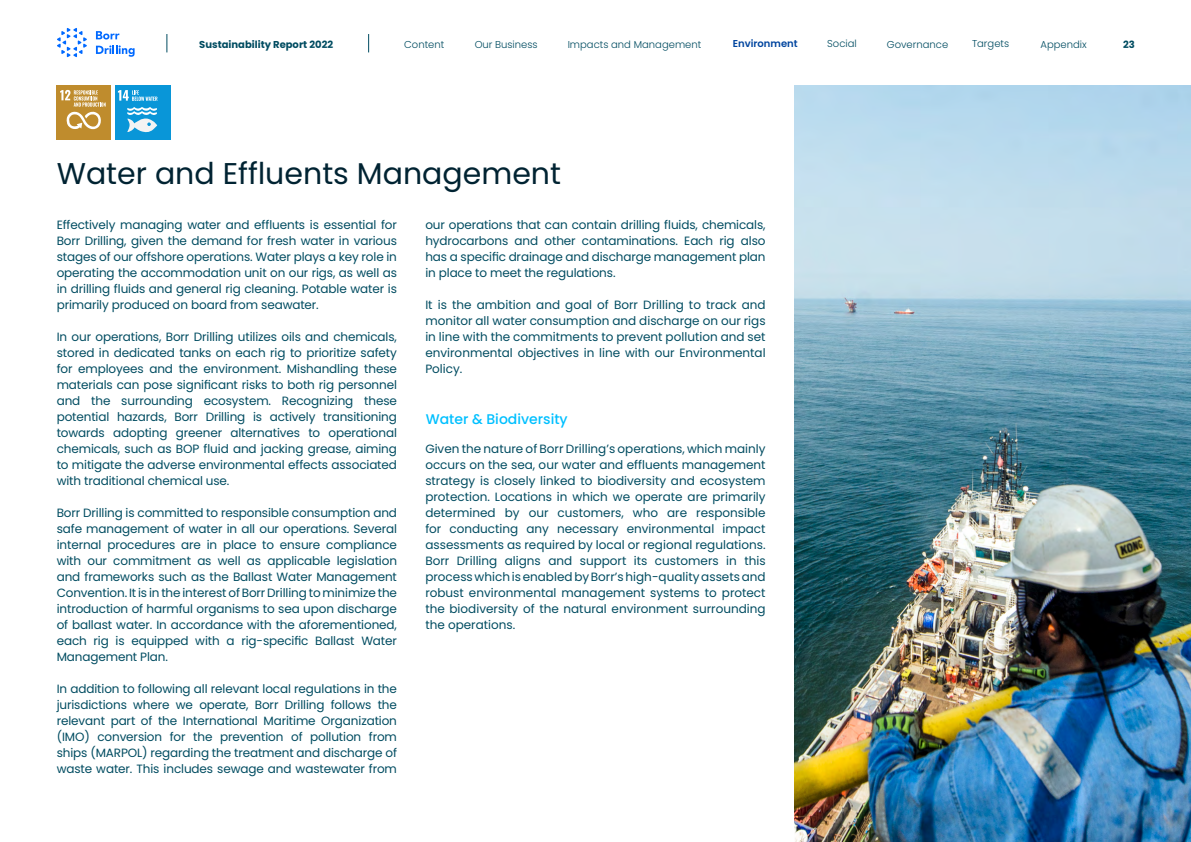
<style>
.page{position:relative;width:1191px;height:842px;background:#fff}
.page>*{position:absolute;margin:0;border:0;box-sizing:border-box;transform-origin:0 0}
.t1{font:30px "Poppins";color:#002332}
.t2{font:500 14px "Poppins";color:#00c0ff}
.t3{font:12px/16px "Poppins";letter-spacing:-.01em;color:#004c61;text-align:justify}
.t4{font:300 10px "Poppins";color:#004c61}
.t5{font:700 10px "Poppins";color:#004c61}
.t6{font:600 10px "Poppins";color:#00459f}
</style>
<div class="page">
<img style="left:794px;top:85px;width:397px;height:757px">
<div style="left:57px;top:85px;width:54px;height:54px;background:#bf8c2d"></div>
<svg style="left:60px;top:90px;width:46px;height:40px"></svg>
<div style="left:115px;top:85px;width:55px;height:54px;background:#0996d8"></div>
<svg style="left:127px;top:107px;width:30px;height:26px"></svg>
<svg style="left:118px;top:90px;width:39px;height:11px"></svg>
<svg style="left:167px;top:34px;width:1px;height:18px"></svg>
<svg style="left:368px;top:34px;width:1px;height:18px"></svg>
<svg style="left:96px;top:31px;width:39px;height:26px"></svg>
<svg style="left:57px;top:28px;width:30px;height:29px"></svg>
<p class="t5" style="left:199px;top:39px;width:135px">Sustainability Report 2022</p>
<p class="t4" style="left:404px;top:39px;width:42px">Content</p>
<p class="t4" style="left:474px;top:39px;width:65px">Our Business</p>
<p class="t4" style="left:567px;top:39px;width:135px">Impacts and Management</p>
<p class="t6" style="left:733px;top:38px;width:66px">Environment</p>
<p class="t4" style="left:827px;top:38px;width:31px">Social</p>
<p class="t4" style="left:887px;top:39px;width:63px">Governance</p>
<p class="t4" style="left:972px;top:38px;width:39px">Targets</p>
<p class="t4" style="left:1040px;top:39px;width:48px">Appendix</p>
<p class="t5" style="left:1123px;top:39px;width:13px">23</p>
<h1 class="t1" style="left:57px;top:156px;width:506px">Water and Effluents Management</h1>
<p class="t3" style="left:57px;top:217px;width:342px">Effectively managing water and effluents is essential for Borr Drilling, given the demand for fresh water in various stages of our offshore operations. Water plays a key role in operating the accommodation unit on our rigs, as well as in drilling fluids and general rig cleaning. Potable water is primarily produced on board from seawater.</p>
<p class="t3" style="left:57px;top:329px;width:342px">In our operations, Borr Drilling utilizes oils and chemicals, stored in dedicated tanks on each rig to prioritize safety for employees and the environment. Mishandling these materials can pose significant risks to both rig personnel and the surrounding ecosystem. Recognizing these potential hazards, Borr Drilling is actively transitioning towards adopting greener alternatives to operational chemicals, such as BOP fluid and jacking grease, aiming to mitigate the adverse environmental effects associated with traditional chemical use.</p>
<p class="t3" style="left:57px;top:504px;width:342px">Borr Drilling is committed to responsible consumption and safe management of water in all our operations. Several internal procedures are in place to ensure compliance with our commitment as well as applicable legislation and frameworks such as the Ballast Water Management Convention. It is in the interest of Borr Drilling to minimize the introduction of harmful organisms to sea upon discharge of ballast water. In accordance with the aforementioned, each rig is equipped with a rig-specific Ballast Water Management Plan.</p>
<p class="t3" style="left:57px;top:680px;width:342px">In addition to following all relevant local regulations in the jurisdictions where we operate, Borr Drilling follows the relevant part of the International Maritime Organization (IMO) conversion for the prevention of pollution from ships (MARPOL) regarding the treatment and discharge of waste water. This includes sewage and wastewater from</p>
<p class="t3" style="left:425px;top:216px;width:342px">our operations that can contain drilling fluids, chemicals, hydrocarbons and other contaminations. Each rig also has a specific drainage and discharge management plan in place to meet the regulations.</p>
<p class="t3" style="left:425px;top:296px;width:342px">It is the ambition and goal of Borr Drilling to track and monitor all water consumption and discharge on our rigs in line with the commitments to prevent pollution and set environmental objectives in line with our Environmental Policy.</p>
<p class="t2" style="left:426px;top:411px;width:143px">Water &amp; Biodiversity</p>
<p class="t3" style="left:425px;top:441px;width:342px">Given the nature of Borr Drilling’s operations, which mainly occurs on the sea, our water and effluents management strategy is closely linked to biodiversity and ecosystem protection. Locations in which we operate are primarily determined by our customers, who are responsible for conducting any necessary environmental impact assessments as required by local or regional regulations.<br>Borr Drilling aligns and support its customers in this process which is enabled by Borr’s high-quality assets and robust environmental management systems to protect the biodiversity of the natural environment surrounding the operations.</p>
</div>
